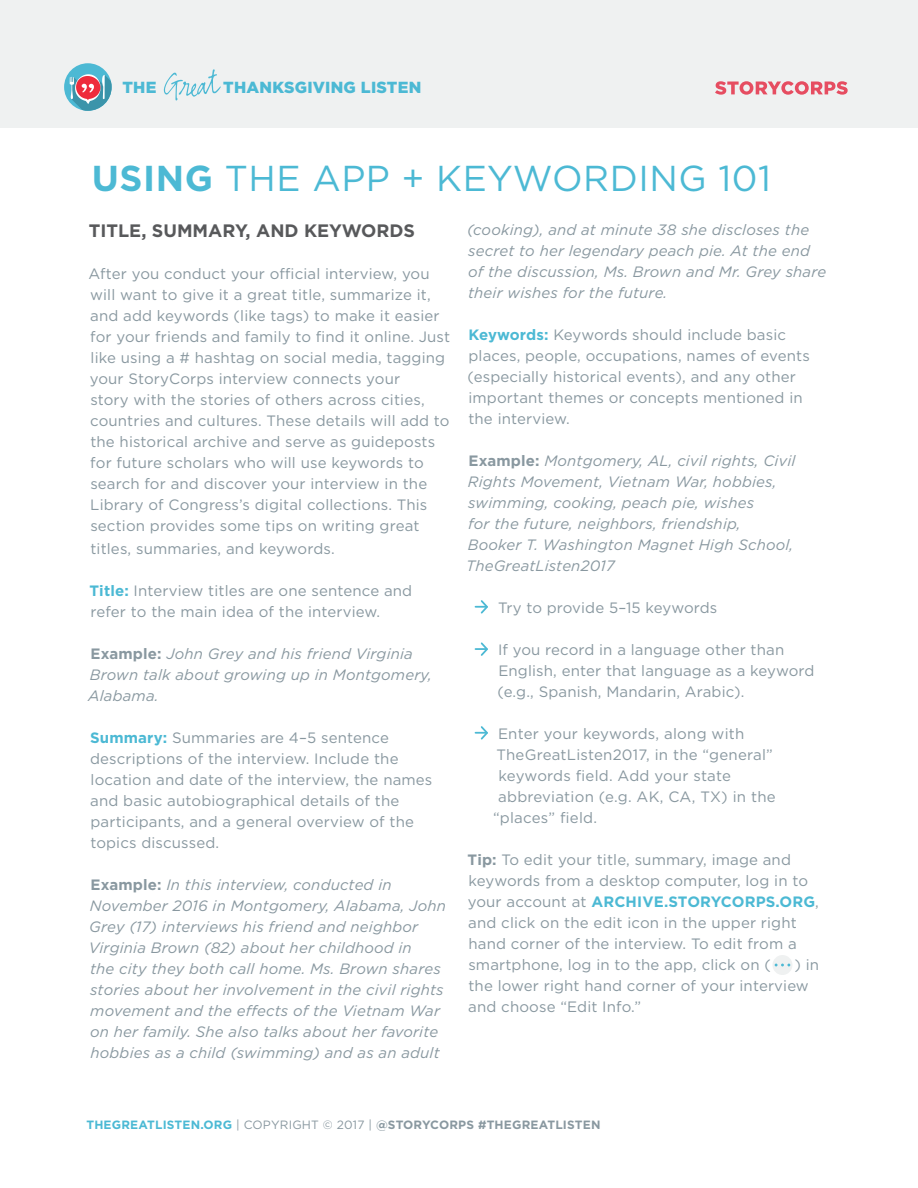
<style>
.page{position:relative;width:918px;height:1188px;background:#fff}
.page>*{position:absolute;margin:0;border:0;box-sizing:border-box;transform-origin:0 0}
.t1{font:36px "Gotham";letter-spacing:.015em;color:#4cb9d4}
.t2{font:700 18px "Gotham";color:#58595b}
.t3{font:900 16.05px "Gotham";letter-spacing:.015em;color:#4cb9d4}
.t4{font:15px/21px "Gotham";letter-spacing:.01em;color:#8998a0}
.t5{font:italic 15px/21px "Gotham";letter-spacing:.01em;color:#8998a0}
.t6{font:700 12px "Gotham";letter-spacing:.015em;color:#8998a0}
.s1{font-weight:700}
.s2{font-weight:700;color:#4cb9d4}
.s3{font-weight:700;font-style:normal}
.s4{color:#4cb9d4}
.s5{font-weight:400}
</style>
<div class="page">
<svg style="left:476px;top:600px;width:12px;height:14px"></svg>
<svg style="left:476px;top:642px;width:12px;height:14px"></svg>
<svg style="left:476px;top:726px;width:12px;height:14px"></svg>
<div style="left:772px;top:955px;width:20px;height:20px;background:#eff1f1;border-radius:50%"></div>
<svg style="left:775px;top:964px;width:15px;height:2px"></svg>
<div style="left:0;top:0;width:918px;height:128px;background:#eff1f1"></div>
<svg style="left:163px;top:69px;width:58px;height:32px"></svg>
<svg style="left:715px;top:81px;width:133px;height:14px"></svg>
<div style="left:64px;top:63px;width:48px;height:48px;background:#4cb9d4;border-radius:50%"></div>
<svg style="left:70px;top:74px;width:42px;height:37px"></svg>
<p class="t3" style="left:122px;top:77px;width:35px">THE</p>
<p class="t3" style="left:223px;top:77px;width:200px">THANKSGIVING LISTEN</p>
<h1 class="t1" style="left:92px;top:155px;width:681px"><span class="s1">USING</span> THE APP + KEYWORDING 101</h1>
<p class="t2" style="left:89px;top:219px;width:328px">TITLE, SUMMARY, AND KEYWORDS</p>
<p class="t4" style="left:89px;top:263px;width:363px">After you conduct your official interview, you will want to give it a great title, summarize it, and add keywords (like tags) to make it easier for your friends and family to find it online. Just like using a # hashtag on social media, tagging your StoryCorps interview connects your<br>story with the stories of others across cities, countries and cultures. These details will add to the historical archive and serve as guideposts for future scholars who will use keywords to search for and discover your interview in the Library of Congress’s digital collections. This section provides some tips on writing great</p>
<p class="t4" style="left:90px;top:538px;width:246px">titles, summaries, and keywords.</p>
<p class="t4" style="left:90px;top:580px;width:324px"><span class="s2">Title:</span> Interview titles are one sentence and refer to the main idea of the interview.</p>
<p class="t5" style="left:88px;top:643px;width:345px"><span class="s3">Example:</span> John Grey and his friend Virginia<br>Brown talk about growing up in Montgomery,<br>Alabama.</p>
<p class="t4" style="left:90px;top:727px;width:344px"><span class="s2">Summary:</span> Summaries are 4–5 sentence descriptions of the interview. Include the location and date of the interview, the names and basic autobiographical details of the participants, and a general overview of the topics discussed.</p>
<p class="t5" style="left:89px;top:874px;width:359px"><span class="s3">Example:</span> In this interview, conducted in November 2016 in Montgomery, Alabama, John Grey (17) interviews his friend and neighbor Virginia Brown (82) about her childhood in<br>the city they both call home. Ms. Brown shares stories about her involvement in the civil rights movement and the effects of the Vietnam War on her family. She also talks about her favorite hobbies as a child (swimming) and as an adult</p>
<p class="t5" style="left:467px;top:219px;width:361px">(cooking), and at minute 38 she discloses the secret to her legendary peach pie. At the end of the discussion, Ms. Brown and Mr. Grey share their wishes for the future.</p>
<p class="t4" style="left:468px;top:324px;width:344px"><span class="s2">Keywords:</span> Keywords should include basic places, people, occupations, names of events (especially historical events), and any other important themes or concepts mentioned in the interview.</p>
<p class="t5" style="left:466px;top:450px;width:331px"><span class="s3">Example:</span> Montgomery, AL, civil rights, Civil Rights Movement, Vietnam War, hobbies, swimming, cooking, peach pie, wishes<br>for the future, neighbors, friendship, Booker T. Washington Magnet High School, TheGreatListen2017</p>
<p class="t4" style="left:498px;top:597px;width:221px">Try to provide 5–15 keywords</p>
<p class="t4" style="left:498px;top:639px;width:318px">If you record in a language other than<br>English, enter that language as a keyword (e.g., Spanish, Mandarin, Arabic).</p>
<p class="t4" style="left:498px;top:723px;width:248px">Enter your keywords, along with</p>
<p class="t4" style="left:497px;top:744px;width:278px">TheGreatListen2017, in the “general”</p>
<p class="t4" style="left:499px;top:765px;width:234px">keywords field. Add your state</p>
<p class="t4" style="left:498px;top:786px;width:279px">abbreviation (e.g. AK, CA, TX) in the</p>
<p class="t4" style="left:493px;top:807px;width:105px">“places” field.</p>
<p class="t4" style="left:468px;top:849px;width:353px"><span class="s1">Tip:</span> To edit your title, summary, image and keywords from a desktop computer, log in to your account at <span class="s2">ARCHIVE.STORYCORPS.ORG</span>, and click on the edit icon in the upper right hand corner of the interview. To edit from a smartphone, log in to the app, click on (</p>
<p class="t4" style="left:468px;top:954px;width:352px;text-indent:326px">) in the lower right hand corner of your interview and choose “Edit Info.”</p>
<p class="t6" style="left:86px;top:1117px;width:516px"><span class="s4">THEGREATLISTEN.ORG</span> <span class="s5">| COPYRIGHT © 2017 |</span> @STORYCORPS #THEGREATLISTEN</p>
</div>
